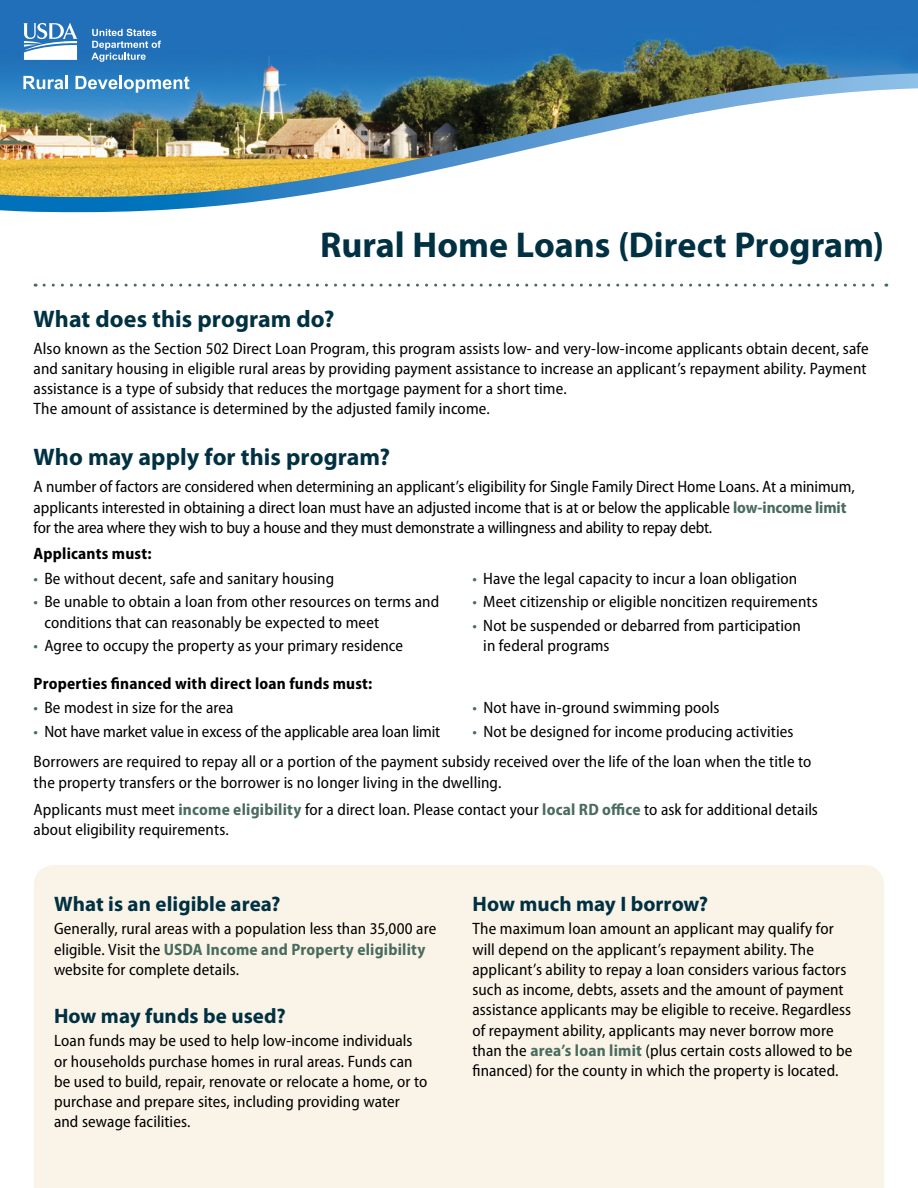
<style>
.page{position:relative;width:918px;height:1188px;background:#fff}
.page>*{position:absolute;margin:0;border:0;box-sizing:border-box;transform-origin:0 0}
.t1{font:700 36px "Myriad Pro";color:#003142}
.t2{font:700 24px "Myriad Pro";color:#003142}
.t3{font:700 21px "Myriad Pro";letter-spacing:.005em;color:#003142}
.t4{font:semi-condensed 16.5px/20.2px "Myriad Pro";letter-spacing:.005em;color:#000}
.t5{font:700 semi-condensed 16.5px "Myriad Pro";letter-spacing:.015em;color:#000}
.s1{font-weight:700;color:#4a6b5f}
.s2{color:#4a6b5f}
</style>
<div class="page">
<div style="left:34px;top:865px;width:850px;height:323px;background:#faf4e8"></div>
<svg style="left:44px;top:284px;width:843px;height:3px"></svg>
<img style="left:0;top:0;width:918px;height:73px">
<img style="left:0;top:73px;width:918px;height:139px">
<svg style="left:23px;top:76px;width:45px;height:13px"></svg>
<svg style="left:76px;top:76px;width:113px;height:17px"></svg>
<svg style="left:91px;top:29px;width:70px;height:33px;background:#5692c9"></svg>
<svg style="left:23px;top:23px;width:55px;height:37px"></svg>
<h1 class="t1" style="left:320px;top:221px;width:566px">Rural Home Loans (Direct Program)</h1>
<h2 class="t2" style="left:34px;top:303px;width:302px">What does this program do?</h2>
<p class="t4" style="left:34px;top:338px;width:837px">Also known as the Section 502 Direct Loan Program, this program assists low- and very-low-income applicants obtain decent, safe and sanitary housing in eligible rural areas by providing payment assistance to increase an applicant’s repayment ability. Payment assistance is a type of subsidy that reduces the mortgage payment for a short time.<br>The amount of assistance is determined by the adjusted family income.</p>
<h2 class="t2" style="left:34px;top:442px;width:358px">Who may apply for this program?</h2>
<p class="t4" style="left:34px;top:477px;width:823px">A number of factors are considered when determining an applicant’s eligibility for Single Family Direct Home Loans. At a minimum, applicants interested in obtaining a direct loan must have an adjusted income that is at or below the applicable <span class="s1">low-income limit </span>for the area where they wish to buy a house and they must demonstrate a willingness and ability to repay debt.</p>
<p class="t5" style="left:34px;top:544px;width:119px">Applicants must:</p>
<p class="t4" style="left:34px;top:569px;width:302px"><span class="s2">•</span> Be without decent, safe and sanitary housing</p>
<p class="t4" style="left:44px;top:592px;width:396px;text-indent:-11px"><span class="s2">•</span> Be unable to obtain a loan from other resources on terms and conditions that can reasonably be expected to meet</p>
<p class="t4" style="left:34px;top:636px;width:371px"><span class="s2">•</span> Agree to occupy the property as your primary residence</p>
<p class="t4" style="left:473px;top:569px;width:326px"><span class="s2">•</span> Have the legal capacity to incur a loan obligation</p>
<p class="t4" style="left:473px;top:592px;width:347px"><span class="s2">•</span> Meet citizenship or eligible noncitizen requirements</p>
<p class="t4" style="left:483px;top:616px;width:319px;text-indent:-11px"><span class="s2">•</span> Not be suspended or debarred from participation in federal programs</p>
<p class="t5" style="left:34px;top:674px;width:340px">Properties financed with direct loan funds must:</p>
<p class="t4" style="left:34px;top:698px;width:202px"><span class="s2">•</span> Be modest in size for the area</p>
<p class="t4" style="left:34px;top:722px;width:408px"><span class="s2">•</span> Not have market value in excess of the applicable area loan limit</p>
<p class="t4" style="left:473px;top:698px;width:249px"><span class="s2">•</span> Not have in-ground swimming pools</p>
<p class="t4" style="left:34px;top:716px;width:779px;line-height:30.5px;text-indent:439px"><span class="s2">•</span> Not be designed for income producing activities<br>Borrowers are required to repay all or a portion of the payment subsidy received over the life of the loan when the title to</p>
<p class="t4" style="left:34px;top:769px;width:786px;line-height:27px">the property transfers or the borrower is no longer living in the dwelling.<br>Applicants must meet <span class="s1">income eligibility</span> for a direct loan. Please contact your <span class="s1">local RD office</span> to ask for additional details</p>
<p class="t4" style="left:34px;top:820px;width:197px">about eligibility requirements.</p>
<p class="t3" style="left:54px;top:890px;width:228px">What is an eligible area?</p>
<p class="t4" style="left:54px;top:919px;width:384px">Generally, rural areas with a population less than 35,000 are eligible. Visit the <span class="s1">USDA Income and Property eligibility </span>website for complete details.</p>
<p class="t3" style="left:54px;top:1002px;width:233px">How may funds be used?</p>
<p class="t4" style="left:54px;top:1031px;width:375px">Loan funds may be used to help low-income individuals or households purchase homes in rural areas. Funds can be used to build, repair, renovate or relocate a home, or to purchase and prepare sites, including providing water and sewage facilities.</p>
<p class="t3" style="left:472px;top:890px;width:237px">How much may I borrow?</p>
<p class="t4" style="left:472px;top:919px;width:381px">The maximum loan amount an applicant may qualify for will depend on the applicant’s repayment ability. The applicant’s ability to repay a loan considers various factors such as income, debts, assets and the amount of payment assistance applicants may be eligible to receive. Regardless of repayment ability, applicants may never borrow more than the <span class="s1">area’s loan limit</span> (plus certain costs allowed to be financed) for the county in which the property is located.</p>
</div>
